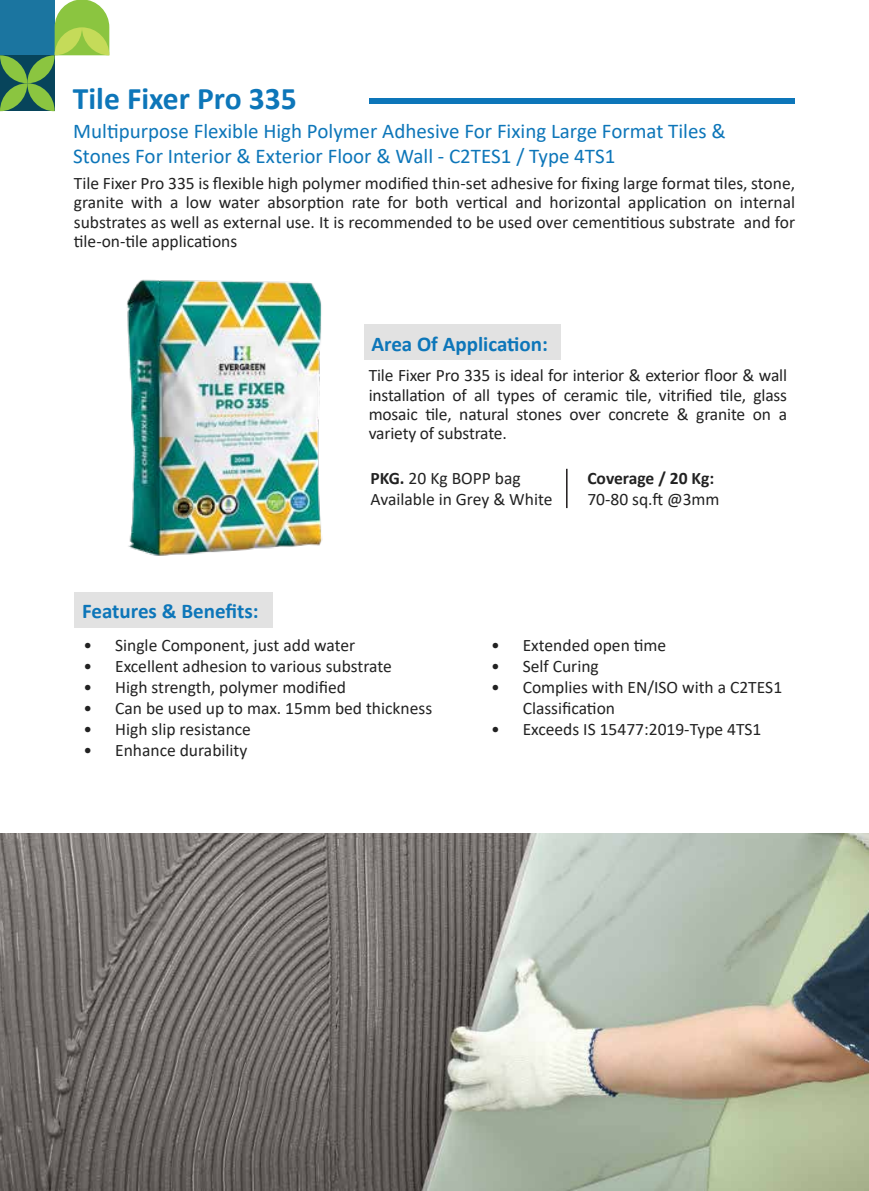
<style>
.page{position:relative;width:869px;height:1191px;background:#fff}
.page>*{position:absolute;margin:0;border:0;box-sizing:border-box;transform-origin:0 0}
.t1{font:700 31.5px "Calibri";color:#0d76b9}
.t2{font:21px/24.5px "Calibri";color:#0d76b9}
.t3{font:700 21px "Calibri";color:#0d76b9}
.t4{font:17.5px/19.2px "Calibri";color:#222;text-align:justify}
.t5{font:700 17.5px "Calibri";color:#222}
.s1{font-weight:700}
</style>
<div class="page">
<div style="left:368px;top:98px;width:425px;height:6px;background:#0d76b9"></div>
<svg style="left:0;top:0;width:109px;height:111px"></svg>
<img style="left:0;top:833px;width:868px;height:358px">
<div style="left:74px;top:592px;width:199px;height:35px;background:#e2e2e2"></div>
<div style="left:364px;top:324px;width:196px;height:36px;background:#e2e2e2"></div>
<hr style="left:565px;top:469px;width:2px;height:39px;background:#231f20">
<img style="left:127px;top:279px;width:196px;height:277px">
<h1 class="t1" style="left:73px;top:76px;width:225px">Tile Fixer Pro 335</h1>
<p class="t2" style="left:73px;top:118px;width:653px">Multipurpose Flexible High Polymer Adhesive For Fixing Large Format Tiles &amp;<br>Stones For Interior &amp; Exterior Floor &amp; Wall - C2TES1 / Type 4TS1</p>
<p class="t4" style="left:74px;top:173px;width:722px">Tile Fixer Pro 335 is flexible high polymer modified thin-set adhesive for fixing large format tiles, stone, granite with a low water absorption rate for both vertical and horizontal application on internal substrates as well as external use. It is recommended to be used over cementitious substrate and for tile-on-tile applications</p>
<p class="t3" style="left:371px;top:329px;width:178px">Area Of Application:</p>
<p class="t4" style="left:368px;top:365px;width:419px">Tile Fixer Pro 335 is ideal for interior &amp; exterior floor &amp; wall installation of all types of ceramic tile, vitrified tile, glass mosaic tile, natural stones over concrete &amp; granite on a variety of substrate.</p>
<p class="t3" style="left:82px;top:596px;width:178px">Features &amp; Benefits:</p>
<p class="t4" style="left:370px;top:467px;width:183px;line-height:21px"><span class="s1">PKG.</span> 20 Kg BOPP bag<br>Available in Grey &amp; White</p>
<p class="t5" style="left:587px;top:466px;width:128px">Coverage / 20 Kg:</p>
<p class="t4" style="left:587px;top:489px;width:134px">70-80 sq.ft @3mm</p>
<p class="t4" style="left:84px;top:635px;width:273px">• Single Component, just add water</p>
<p class="t4" style="left:84px;top:656px;width:309px">• Excellent adhesion to various substrate</p>
<p class="t4" style="left:84px;top:677px;width:264px">• High strength, polymer modified</p>
<p class="t4" style="left:84px;top:698px;width:350px">• Can be used up to max. 15mm bed thickness</p>
<p class="t4" style="left:84px;top:719px;width:169px">• High slip resistance</p>
<p class="t4" style="left:84px;top:740px;width:165px">• Enhance durability</p>
<p class="t4" style="left:491px;top:635px;width:177px">• Extended open time</p>
<p class="t4" style="left:491px;top:656px;width:109px">• Self Curing</p>
<p class="t4" style="left:522px;top:676px;width:261px;line-height:21px;text-indent:-32px">• Complies with EN/ISO with a C2TES1<br>Classification</p>
<p class="t4" style="left:491px;top:719px;width:272px">• Exceeds IS 15477:2019-Type 4TS1</p>
</div>
